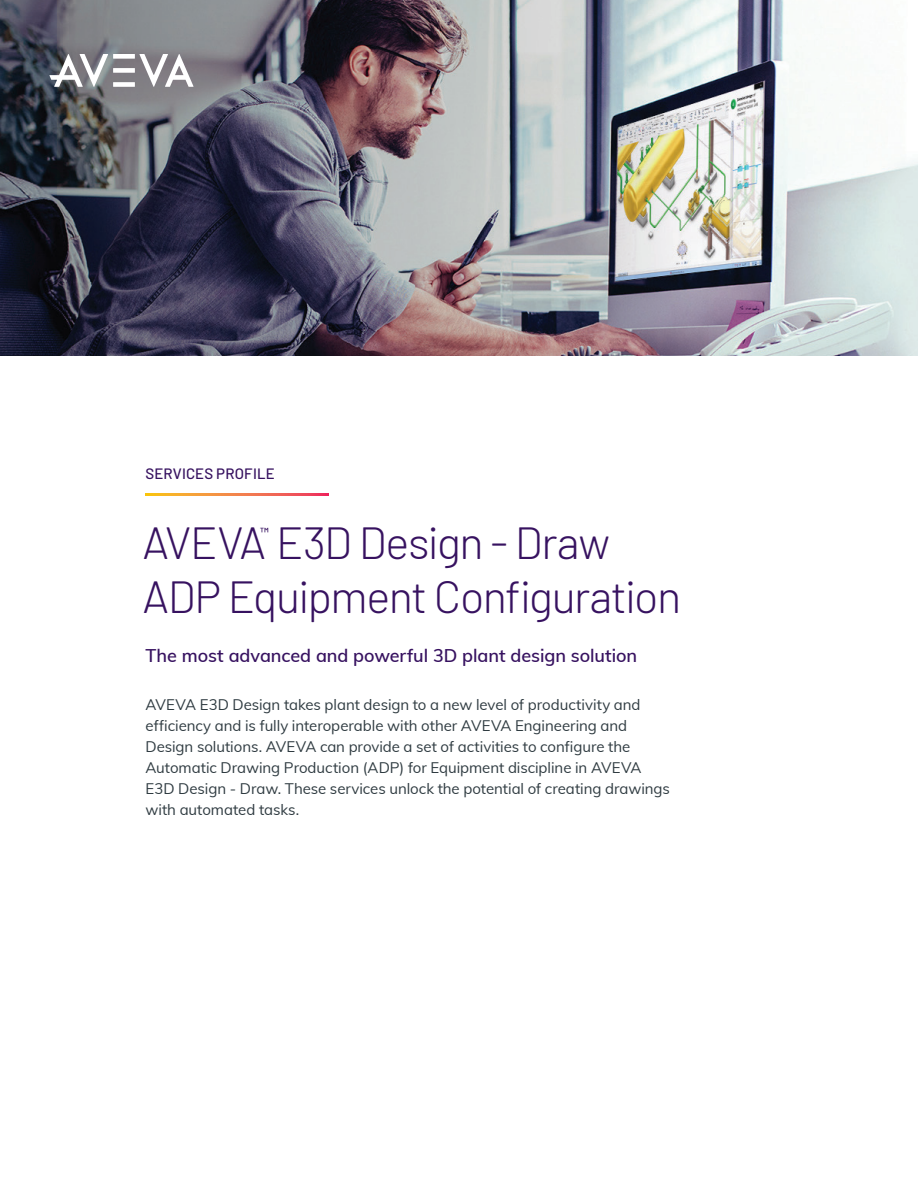
<style>
.page{position:relative;width:918px;height:1188px;background:#fff}
.page>*{position:absolute;margin:0;border:0;box-sizing:border-box;transform-origin:0 0}
.H1_Doc_Title{font:300 45px "Barlow";letter-spacing:-.035em;color:#371260}
.S1_Subheadlines{font:600 18px "Muli";letter-spacing:-.005em;color:#371260}
.Body_Copy{font:15px/21px "Muli";letter-spacing:-.005em;color:#2f3b41}
.t1{font:500 15px "Barlow";letter-spacing:.01em;color:#371260}
.H1_Doc_Title-2{font:500 13.05px "Barlow";color:#371260}
</style>
<div class="page">
<img style="left:0;top:0;width:918px;height:355px">
<svg style="left:146px;top:494px;width:182px;height:1px"></svg>
<div style="left:113px;top:82px;width:22px;height:5px;background:#fff"></div>
<div style="left:113px;top:68px;width:22px;height:5px;background:#fff"></div>
<div style="left:113px;top:54px;width:22px;height:5px;background:#fff"></div>
<svg style="left:49px;top:54px;width:59px;height:33px"></svg>
<svg style="left:139px;top:54px;width:55px;height:33px"></svg>
<p class="t1" style="left:146px;top:464px;width:131px">SERVICES PROFILE</p>
<p class="H1_Doc_Title-2" style="left:260px;top:524px;width:10px">™</p>
<p class="H1_Doc_Title" style="left:142px;top:515px;width:469px">AVEVA E3D Design - Draw</p>
<p class="H1_Doc_Title" style="left:142px;top:569px;width:540px">ADP Equipment Configuration</p>
<p class="S1_Subheadlines" style="left:146px;top:642px;width:493px">The most advanced and powerful 3D plant design solution</p>
<p class="Body_Copy" style="left:146px;top:693px;width:526px">AVEVA E3D Design takes plant design to a new level of productivity and efficiency and is fully interoperable with other AVEVA Engineering and Design solutions. AVEVA can provide a set of activities to configure the Automatic Drawing Production (ADP) for Equipment discipline in AVEVA E3D Design - Draw. These services unlock the potential of creating drawings with automated tasks.</p>
</div>
